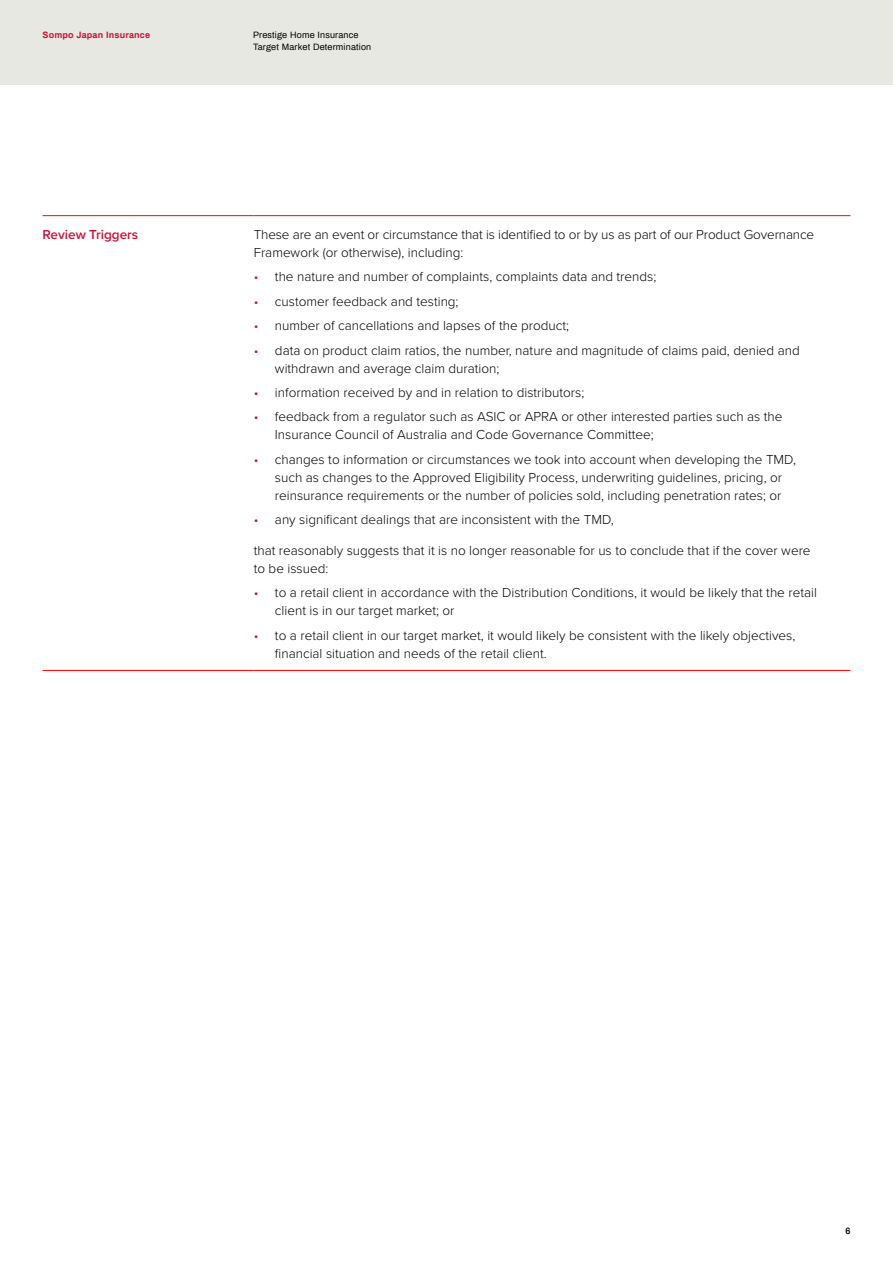
<style>
.page{position:relative;width:893px;height:1263px;background:#fff}
.page>*{position:absolute;margin:0;border:0;box-sizing:border-box;transform-origin:0 0}
.t1{font:300 13.5px/18px "Proxima Nova";color:#000}
.t2{font:600 13.5px "Proxima Nova";color:#cc1238}
.t3{font:9px/12px "Archivo";letter-spacing:.02em;color:#000}
.t4{font:700 9px "Archivo";letter-spacing:.02em;color:#cc1238}
.t5{font:600 9px "Archivo";color:#000}
.s1{color:#cc1238}
</style>
<div class="page">
<div style="left:0;top:0;width:893px;height:85px;background:#e8e8e3"></div>
<hr style="left:43px;top:215px;width:211px;height:1px;background:#f00">
<hr style="left:254px;top:215px;width:596px;height:1px;background:#f00">
<hr style="left:43px;top:670px;width:211px;height:1px;background:#f00">
<hr style="left:254px;top:670px;width:596px;height:1px;background:#f00">
<p class="t4" style="left:43px;top:29px;width:109px">Sompo Japan Insurance</p>
<p class="t3" style="left:253px;top:29px;width:120px">Prestige Home Insurance<br>Target Market Determination</p>
<p class="t2" style="left:43px;top:227px;width:97px">Review Triggers</p>
<p class="t1" style="left:254px;top:226px;width:562px">These are an event or circumstance that is identified to or by us as part of our Product Governance<br>Framework (or otherwise), including:</p>
<p class="t1" style="left:254px;top:268px;width:404px"><span class="s1">•</span> the nature and number of complaints, complaints data and trends;</p>
<p class="t1" style="left:254px;top:293px;width:206px"><span class="s1">•</span> customer feedback and testing;</p>
<p class="t1" style="left:254px;top:317px;width:317px"><span class="s1">•</span> number of cancellations and lapses of the product;</p>
<p class="t1" style="left:275px;top:341px;width:526px;text-indent:-21px"><span class="s1">•</span> data on product claim ratios, the number, nature and magnitude of claims paid, denied and withdrawn and average claim duration;</p>
<p class="t1" style="left:254px;top:384px;width:332px"><span class="s1">•</span> information received by and in relation to distributors;</p>
<p class="t1" style="left:275px;top:408px;width:509px;text-indent:-21px"><span class="s1">•</span> feedback from a regulator such as ASIC or APRA or other interested parties such as the<br>Insurance Council of Australia and Code Governance Committee;</p>
<p class="t1" style="left:254px;top:450px;width:544px;text-align:center"><span class="s1">•</span> changes to information or circumstances we took into account when developing the TMD, such as changes to the Approved Eligibility Process, underwriting guidelines, pricing, or reinsurance requirements or the number of policies sold, including penetration rates; or</p>
<p class="t1" style="left:254px;top:511px;width:362px"><span class="s1">•</span> any significant dealings that are inconsistent with the TMD,</p>
<p class="t1" style="left:254px;top:542px;width:558px">that reasonably suggests that it is no longer reasonable for us to conclude that if the cover were to be issued:</p>
<p class="t1" style="left:275px;top:584px;width:543px;text-indent:-21px"><span class="s1">•</span> to a retail client in accordance with the Distribution Conditions, it would be likely that the retail client is in our target market; or</p>
<p class="t1" style="left:275px;top:626px;width:522px;text-indent:-21px"><span class="s1">•</span> to a retail client in our target market, it would likely be consistent with the likely objectives, financial situation and needs of the retail client.</p>
<p class="t5" style="left:845px;top:1224px;width:7px">6</p>
</div>
